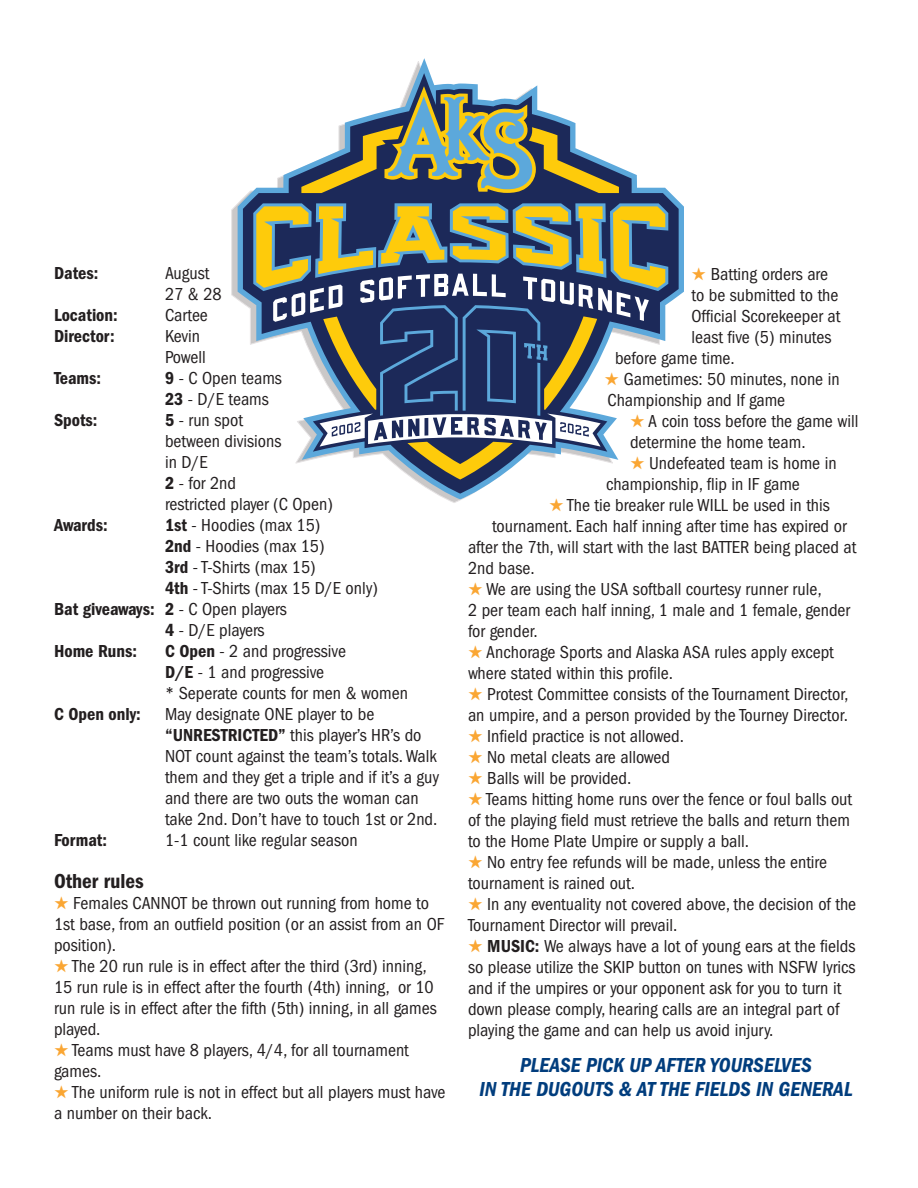
<style>
.page{position:relative;width:918px;height:1188px;background:#fff}
.page>*{position:absolute;margin:0;border:0;box-sizing:border-box;transform-origin:0 0}
.t1{font:21px/24px "ITC Franklin Gothic Std Dm Cd It";color:#013d7d;text-align:center}
.t2{font:21px "ITC Franklin Gothic Std Dm Cd";color:#231f20}
.body_main{font:condensed 18px/21px "ITC Franklin Gothic Std";color:#231f20}
.body_tab{font:condensed 18px/21px "ITC Franklin Gothic Std";color:#231f20}
.body_tab-2{font:18px "ITC Franklin Gothic Std Dm Cd";color:#231f20}
.s1{font-family:"ITC Franklin Gothic Std Dm Cd";font-stretch:normal}
.s2{font-family:"ITC Franklin Gothic Std";font-stretch:condensed}
.s3{color:#faa633}
</style>
<div class="page">
<svg style="left:238px;top:58px;width:446px;height:441px"></svg>
<svg style="left:243px;top:73px;width:436px;height:421px"></svg>
<svg style="left:301px;top:86px;width:318px;height:107px"></svg>
<svg style="left:253px;top:203px;width:415px;height:277px"></svg>
<p class="body_tab-2" style="left:54px;top:262px;width:46px">Dates:</p>
<p class="body_tab" style="left:165px;top:262px;width:58px">August<br>27 &amp; 28</p>
<p class="body_tab-2" style="left:54px;top:304px;width:65px">Location:</p>
<p class="body_tab" style="left:165px;top:304px;width:44px">Cartee</p>
<p class="body_tab-2" style="left:54px;top:325px;width:62px">Director:</p>
<p class="body_tab" style="left:165px;top:325px;width:42px">Kevin<br>Powell</p>
<p class="body_tab-2" style="left:54px;top:367px;width:49px">Teams:</p>
<p class="body_tab" style="left:165px;top:367px;width:119px"><span class="s1">9</span> - C Open teams</p>
<p class="body_tab" style="left:165px;top:388px;width:105px"><span class="s1">23</span> - D/E teams</p>
<p class="body_tab-2" style="left:54px;top:409px;width:45px">Spots:</p>
<p class="body_tab" style="left:165px;top:409px;width:170px"><span class="s1">5</span> - run spot<br>between divisions<br>in D/E<br><span class="s1">2</span> - for 2nd<br>restricted player (C Open)</p>
<p class="body_tab-2" style="left:54px;top:514px;width:55px">Awards:</p>
<p class="body_tab" style="left:165px;top:514px;width:157px"><span class="s1">1st</span> - Hoodies (max 15)</p>
<p class="body_tab" style="left:165px;top:535px;width:161px"><span class="s1">2nd</span> - Hoodies (max 15)</p>
<p class="body_tab" style="left:165px;top:556px;width:152px"><span class="s1">3rd</span> - T-Shirts (max 15)</p>
<p class="body_tab" style="left:165px;top:577px;width:215px"><span class="s1">4th</span> - T-Shirts (max 15 D/E only)</p>
<p class="body_tab-2" style="left:54px;top:598px;width:234px">Bat giveaways: 2 <span class="s2">- C Open players</span></p>
<p class="body_tab" style="left:165px;top:619px;width:101px"><span class="s1">4</span> - D/E players</p>
<p class="body_tab-2" style="left:54px;top:640px;width:85px">Home Runs:</p>
<p class="body_tab" style="left:165px;top:640px;width:182px"><span class="s1">C Open</span> - 2 and progressive</p>
<p class="body_tab" style="left:165px;top:661px;width:245px"><span class="s1">D/E</span> - 1 and progressive<br>* Seperate counts for men &amp; women</p>
<p class="body_tab-2" style="left:54px;top:703px;width:88px">C Open only:</p>
<p class="body_tab" style="left:165px;top:703px;width:276px">May designate ONE player to be <span class="s1">“UNRESTRICTED”</span> this player’s HR’s do NOT count against the team’s totals. Walk them and they get a triple and if it’s a guy and there are two outs the woman can take 2nd. Don’t have to touch 1st or 2nd.</p>
<p class="body_tab-2" style="left:54px;top:829px;width:55px">Format:</p>
<p class="body_tab" style="left:165px;top:829px;width:194px">1-1 count like regular season</p>
<p class="t2" style="left:54px;top:869px;width:91px">Other rules</p>
<p class="body_main" style="left:54px;top:892px;width:392px"><span class="s3">★</span> Females CANNOT be thrown out running from home to<br>1st base, from an outfield position (or an assist from an OF position).</p>
<p class="body_main" style="left:54px;top:955px;width:384px"><span class="s3">★</span> The 20 run rule is in effect after the third (3rd) inning, 15 run rule is in effect after the fourth (4th) inning, or 10 run rule is in effect after the fifth (5th) inning, in all games played.</p>
<p class="body_main" style="left:54px;top:1039px;width:356px"><span class="s3">★</span> Teams must have 8 players, 4/4, for all tournament games.</p>
<p class="body_main" style="left:54px;top:1081px;width:393px"><span class="s3">★</span> The uniform rule is not in effect but all players must have a number on their back.</p>
<p class="body_main" style="left:692px;top:264px;width:138px"><span class="s3">★</span> Batting orders are</p>
<p class="body_main" style="left:692px;top:285px;width:149px">to be submitted to the</p>
<p class="body_main" style="left:692px;top:306px;width:150px">Official Scorekeeper at</p>
<p class="body_main" style="left:692px;top:327px;width:142px">least five (5) minutes</p>
<p class="body_main" style="left:615px;top:348px;width:121px">before game time.</p>
<p class="body_main" style="left:604px;top:369px;width:237px"><span class="s3">★</span> Gametimes: 50 minutes, none in<br>Championship and If game</p>
<p class="body_main" style="left:630px;top:411px;width:230px"><span class="s3">★</span> A coin toss before the game will determine the home team.</p>
<p class="body_main" style="left:606px;top:453px;width:232px;text-indent:24px"><span class="s3">★</span> Undefeated team is home in championship, flip in IF game</p>
<p class="body_main" style="left:549px;top:495px;width:282px"><span class="s3">★</span> The tie breaker rule WILL be used in this</p>
<p class="body_main" style="left:492px;top:516px;width:356px">tournament. Each half inning after time has expired or</p>
<p class="body_main" style="left:468px;top:537px;width:390px">after the 7th, will start with the last BATTER being placed at</p>
<p class="body_main" style="left:468px;top:558px;width:68px">2nd base.</p>
<p class="body_main" style="left:468px;top:579px;width:384px"><span class="s3">★</span> We are using the USA softball courtesy runner rule,<br>2 per team each half inning, 1 male and 1 female, gender for gender.</p>
<p class="body_main" style="left:468px;top:642px;width:367px"><span class="s3">★</span> Anchorage Sports and Alaska ASA rules apply except where stated within this profile.</p>
<p class="body_main" style="left:468px;top:684px;width:382px"><span class="s3">★</span> Protest Committee consists of the Tournament Director, an umpire, and a person provided by the Tourney Director.</p>
<p class="body_main" style="left:468px;top:726px;width:218px"><span class="s3">★</span> Infield practice is not allowed.</p>
<p class="body_main" style="left:468px;top:747px;width:204px"><span class="s3">★</span> No metal cleats are allowed</p>
<p class="body_main" style="left:468px;top:768px;width:165px"><span class="s3">★</span> Balls will be provided.</p>
<p class="body_main" style="left:468px;top:789px;width:386px"><span class="s3">★</span> Teams hitting home runs over the fence or foul balls out of the playing field must retrieve the balls and return them to the Home Plate Umpire or supply a ball.</p>
<p class="body_main" style="left:468px;top:852px;width:361px"><span class="s3">★</span> No entry fee refunds will be made, unless the entire tournament is rained out.</p>
<p class="body_main" style="left:468px;top:894px;width:390px"><span class="s3">★</span> In any eventuality not covered above, the decision of the<br>Tournament Director will prevail.</p>
<p class="body_main" style="left:468px;top:936px;width:389px"><span class="s3">★</span> <span class="s1">MUSIC:</span> We always have a lot of young ears at the fields so please utilize the SKIP button on tunes with NSFW lyrics and if the umpires or your opponent ask for you to turn it down please comply, hearing calls are an integral part of playing the game and can help us avoid injury.</p>
<p class="t1" style="left:479px;top:1053px;width:375px">PLEASE PICK UP AFTER YOURSELVES<br>IN THE DUGOUTS &amp; AT THE FIELDS IN GENERAL</p>
</div>
